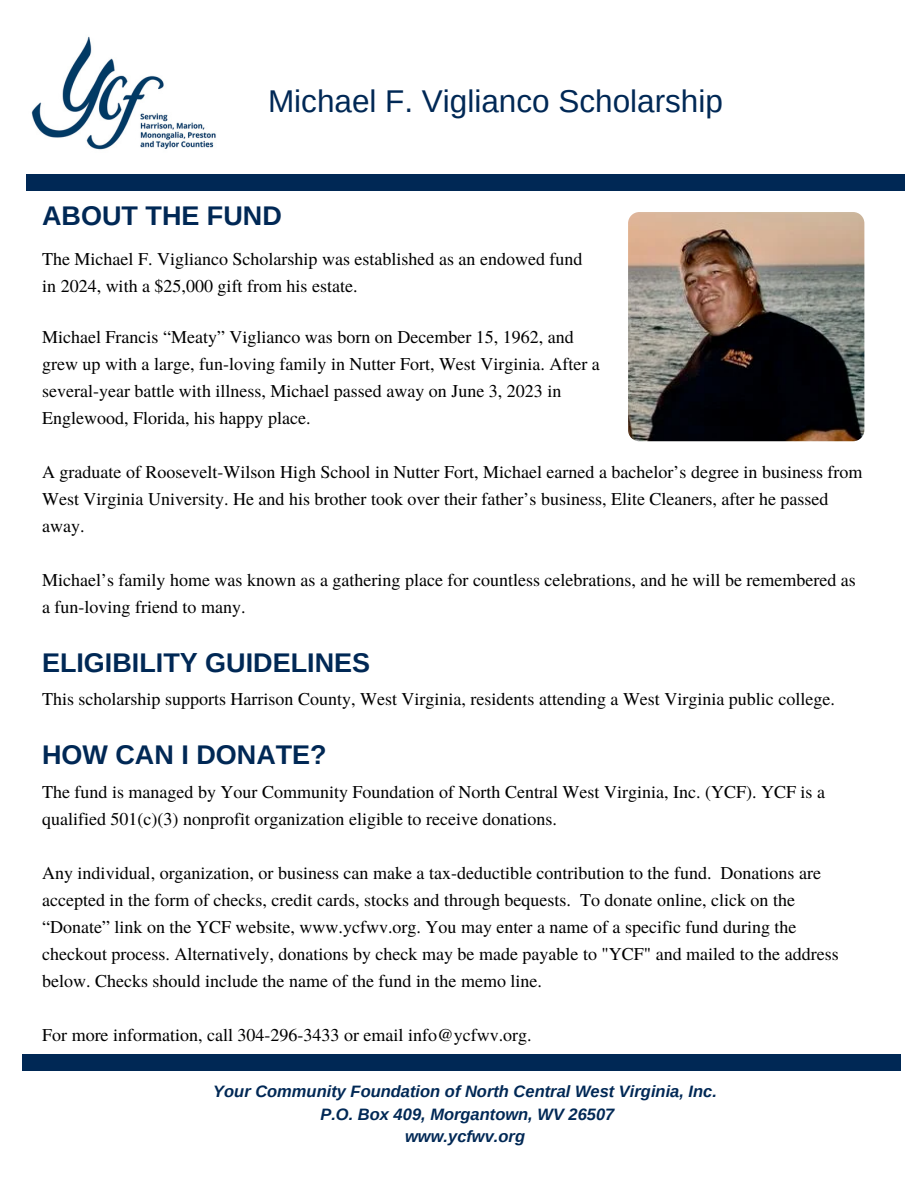
<style>
.page{position:relative;width:918px;height:1188px;background:#fff}
.page>*{position:absolute;margin:0;border:0;box-sizing:border-box;transform-origin:0 0}
.t1{font:31.5px "Arimo";color:#002855}
.t2{font:700 27px "Arimo";color:#002855}
.t3{font:18px/27px "Te X Gyre Termes";color:#000}
.t4{font:italic 700 16.5px/22.5px "Arimo";color:#002855;text-align:center}
</style>
<div class="page">
<div style="left:26px;top:175px;width:878px;height:16px;background:#002855"></div>
<img style="left:31px;top:36px;width:185px;height:114px">
<div style="left:22px;top:1054px;width:879px;height:16px;background:#002855"></div>
<img style="left:628px;top:212px;width:236px;height:229px;border-radius:11px">
<p class="t1" style="left:268px;top:84px;width:456px">Michael F. Viglianco Scholarship</p>
<h1 class="t2" style="left:42px;top:201px;width:241px">ABOUT THE FUND</h1>
<h2 class="t3" style="left:42px;top:245px;width:542px">The Michael F. Viglianco Scholarship was established as an endowed fund in 2024, with a $25,000 gift from his estate.</h2>
<h2 class="t3" style="left:42px;top:323px;width:559px">Michael Francis “Meaty” Viglianco was born on December 15, 1962, and grew up with a large, fun-loving family in Nutter Fort, West Virginia. After a several-year battle with illness, Michael passed away on June 3, 2023 in Englewood, Florida, his happy place.</h2>
<p class="t3" style="left:42px;top:458px;width:822px">A graduate of Roosevelt-Wilson High School in Nutter Fort, Michael earned a bachelor’s degree in business from<br>West Virginia University. He and his brother took over their father’s business, Elite Cleaners, after he passed away.</p>
<p class="t3" style="left:42px;top:566px;width:815px">Michael’s family home was known as a gathering place for countless celebrations, and he will be remembered as a fun-loving friend to many.</p>
<p class="t2" style="left:42px;top:647px;width:330px">ELIGIBILITY GUIDELINES</p>
<p class="t3" style="left:42px;top:685px;width:794px">This scholarship supports Harrison County, West Virginia, residents attending a West Virginia public college.</p>
<p class="t2" style="left:42px;top:739px;width:286px">HOW CAN I DONATE?</p>
<h2 class="t3" style="left:42px;top:778px;width:784px">The fund is managed by Your Community Foundation of North Central West Virginia, Inc. (YCF). YCF is a qualified 501(c)(3) nonprofit organization eligible to receive donations.</h2>
<p class="t3" style="left:42px;top:859px;width:798px">Any individual, organization, or business can make a tax-deductible contribution to the fund. Donations are accepted in the form of checks, credit cards, stocks and through bequests. To donate online, click on the “Donate” link on the YCF website, www.ycfwv.org. You may enter a name of a specific fund during the checkout process. Alternatively, donations by check may be made payable to "YCF" and mailed to the address below. Checks should include the name of the fund in the memo line.</p>
<p class="t3" style="left:42px;top:1021px;width:491px">For more information, call 304-296-3433 or email info@ycfwv.org.</p>
<p class="t4" style="left:213px;top:1080px;width:505px">Your Community Foundation of North Central West Virginia, Inc.<br>P.O. Box 409, Morgantown, WV 26507<br>www.ycfwv.org</p>
</div>
